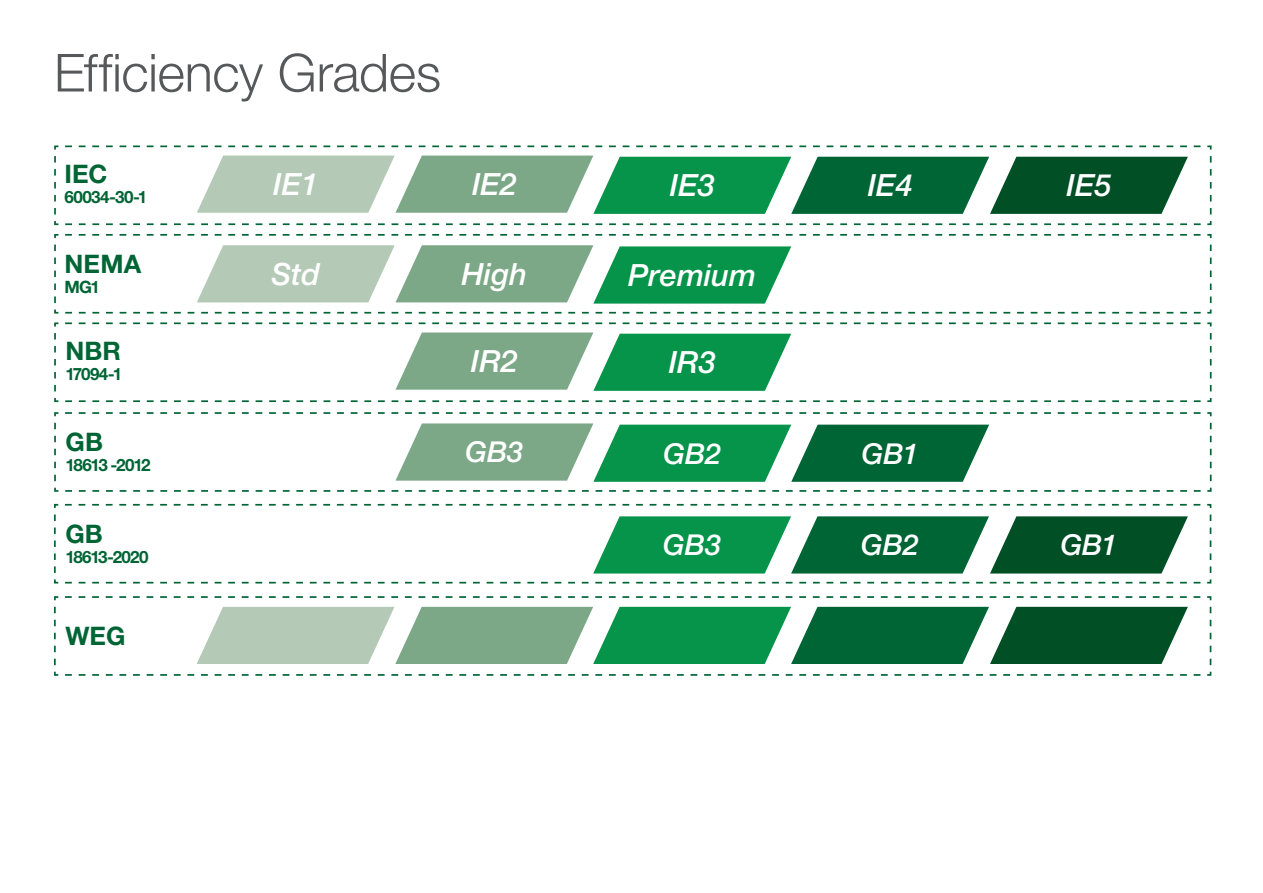
<style>
.page{position:relative;width:1263px;height:893px;background:#fff}
.page>*{position:absolute;margin:0;border:0;box-sizing:border-box;transform-origin:0 0}
._05___Headline_HN45{font:300 52.5px "Helvetica Neue LT Pro";letter-spacing:-.01em;color:#57585a}
.t1{font:italic 500 30.6px "Helvetica Neue LT Pro";color:#fff}
.t2{font:italic 500 28.8px "Helvetica Neue LT Pro";letter-spacing:-.01em;color:#fff}
.t3{font:700 25.5px "Helvetica Neue LT Pro";letter-spacing:.005em;color:#006535}
.t4{font:700 17.1px "Helvetica Neue LT Pro";letter-spacing:-.045em;color:#006535}
.t5{font:700 17.1px "Helvetica Neue LT Pro";letter-spacing:-.075em;color:#006535}
</style>
<div class="page">
<svg style="left:54px;top:503px;width:1158px;height:81px"></svg>
<svg style="left:54px;top:234px;width:1158px;height:80px"></svg>
<svg style="left:54px;top:145px;width:1158px;height:81px"></svg>
<svg style="left:197px;top:245px;width:594px;height:59px"></svg>
<div style="left:628px;top:264px;width:128px;height:22px;background:#06934a"></div>
<svg style="left:54px;top:322px;width:1158px;height:81px"></svg>
<svg style="left:395px;top:332px;width:396px;height:59px"></svg>
<div style="left:669px;top:351px;width:47px;height:22px;background:#06934a"></div>
<svg style="left:54px;top:412px;width:1158px;height:80px"></svg>
<svg style="left:395px;top:423px;width:594px;height:59px;background:#4d9d72"></svg>
<svg style="left:54px;top:596px;width:1158px;height:80px"></svg>
<svg style="left:197px;top:607px;width:991px;height:57px;background:#589a75"></svg>
<svg style="left:593px;top:516px;width:595px;height:57px;background:#258152"></svg>
<svg style="left:197px;top:156px;width:991px;height:58px;background:#5a9c78"></svg>
<p class="_05___Headline_HN45" style="left:54px;top:41px;width:389px">Efficiency Grades</p>
<p class="t3" style="left:65px;top:158px;width:44px">IEC</p>
<p class="t4" style="left:65px;top:187px;width:84px">60034-30-1</p>
<p class="t3" style="left:65px;top:247px;width:78px">NEMA</p>
<p class="t4" style="left:65px;top:276px;width:37px">MG1</p>
<p class="t3" style="left:66px;top:335px;width:57px">NBR</p>
<p class="t4" style="left:66px;top:364px;width:58px">17094-1</p>
<p class="t3" style="left:66px;top:426px;width:39px">GB</p>
<p class="t5" style="left:66px;top:454px;width:86px">18613 -2012</p>
<p class="t3" style="left:65px;top:517px;width:39px">GB</p>
<p class="t4" style="left:65px;top:546px;width:85px">18613-2020</p>
<p class="t3" style="left:65px;top:620px;width:61px">WEG</p>
<p class="t1" style="left:273px;top:165px;width:46px">IE1</p>
<p class="t1" style="left:472px;top:165px;width:46px">IE2</p>
<p class="t1" style="left:670px;top:166px;width:46px">IE3</p>
<p class="t1" style="left:868px;top:166px;width:46px">IE4</p>
<p class="t1" style="left:271px;top:256px;width:50px">Std</p>
<p class="t1" style="left:462px;top:256px;width:67px">High</p>
<p class="t1" style="left:628px;top:257px;width:130px">Premium</p>
<p class="t1" style="left:471px;top:343px;width:49px">IR2</p>
<p class="t1" style="left:669px;top:344px;width:49px">IR3</p>
<p class="t2" style="left:465px;top:435px;width:59px">GB3</p>
<p class="t2" style="left:663px;top:436px;width:59px">GB2</p>
<p class="t2" style="left:862px;top:436px;width:58px">GB1</p>
<p class="t2" style="left:663px;top:528px;width:59px">GB3</p>
<p class="t2" style="left:861px;top:528px;width:59px">GB2</p>
<p class="t1" style="left:1066px;top:166px;width:46px">IE5</p>
<p class="t2" style="left:1061px;top:528px;width:58px">GB1</p>
</div>
